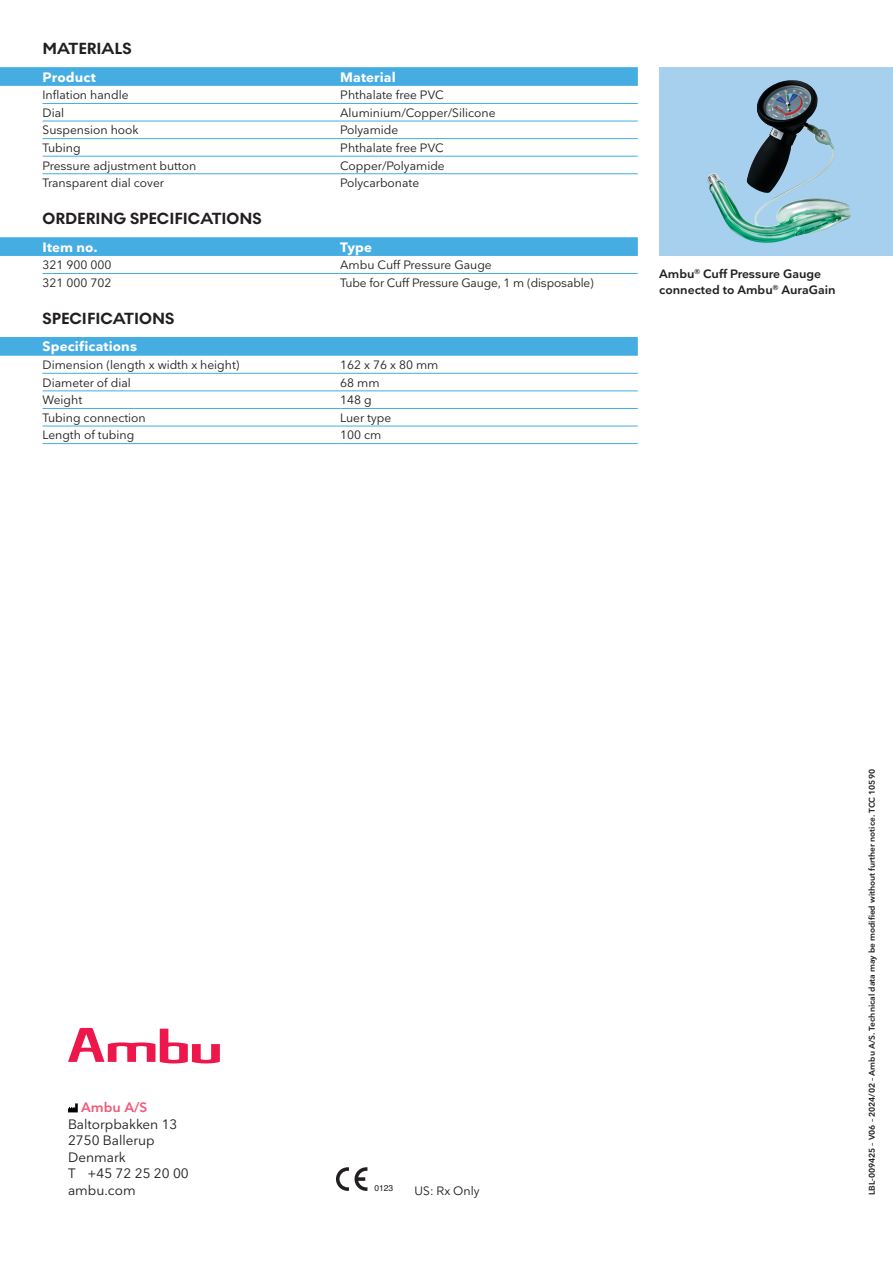
<style>
.page{position:relative;width:893px;height:1263px;background:#fff}
.page>*{position:absolute;margin:0;border:0;box-sizing:border-box;transform-origin:0 0}
.t1{font:700 16.5px "Noir No 1";color:#231f20}
.t2{font:13.5px/16.5px "Nationale";color:#231f20}
.t3{font:700 13.5px "Nationale";letter-spacing:.01em;color:#fff}
.t4{font:600 13.5px "Nationale";color:#f05b78}
.t5{font:12px "Nationale";color:#231f20}
.t6{font:600 12px/16.5px "Nationale";color:#231f20}
.t7{font:8.55px "Helvetica";color:#231f20}
.t8{font:600 8.25px "Nationale";color:#231f20}
</style>
<div class="page">
<div style="left:659px;top:67px;width:234px;height:189px;background:#a7d0ef"></div>
<svg style="left:336px;top:1167px;width:31px;height:24px"></svg>
<svg style="left:68px;top:1028px;width:152px;height:35px"></svg>
<img style="left:707px;top:80px;width:138px;height:163px">
<svg style="left:0;top:67px;width:638px;height:19px;background:#47aee2"></svg>
<hr style="left:43px;top:103px;width:297px;height:1px;background:#45ade2">
<hr style="left:340px;top:103px;width:298px;height:1px;background:#45ade2">
<hr style="left:43px;top:121px;width:297px;height:1px;background:#45ade2">
<hr style="left:340px;top:121px;width:298px;height:1px;background:#45ade2">
<hr style="left:43px;top:173px;width:297px;height:1px;background:#45ade2">
<hr style="left:340px;top:173px;width:298px;height:1px;background:#45ade2">
<hr style="left:43px;top:138px;width:297px;height:1px;background:#45ade2">
<hr style="left:340px;top:138px;width:298px;height:1px;background:#45ade2">
<hr style="left:43px;top:156px;width:297px;height:1px;background:#45ade2">
<hr style="left:340px;top:156px;width:298px;height:1px;background:#45ade2">
<div style="left:0;top:237px;width:638px;height:19px;background:#45ade2"></div>
<hr style="left:43px;top:273px;width:297px;height:1px;background:#45ade2">
<hr style="left:340px;top:273px;width:298px;height:1px;background:#45ade2">
<div style="left:0;top:337px;width:638px;height:19px;background:#45ade2"></div>
<hr style="left:43px;top:373px;width:297px;height:1px;background:#45ade2">
<hr style="left:340px;top:373px;width:298px;height:1px;background:#45ade2">
<hr style="left:43px;top:390px;width:297px;height:1px;background:#45ade2">
<hr style="left:340px;top:390px;width:298px;height:1px;background:#45ade2">
<hr style="left:43px;top:408px;width:297px;height:1px;background:#45ade2">
<hr style="left:340px;top:408px;width:298px;height:1px;background:#45ade2">
<hr style="left:43px;top:426px;width:297px;height:1px;background:#45ade2">
<hr style="left:340px;top:426px;width:298px;height:1px;background:#45ade2">
<hr style="left:43px;top:443px;width:297px;height:1px;background:#45ade2">
<hr style="left:340px;top:443px;width:298px;height:1px;background:#45ade2">
<svg style="left:68px;top:1103px;width:10px;height:9px"></svg>
<h1 class="t1" style="left:43px;top:36px;width:91px">MATERIALS</h1>
<p class="t3" style="left:43px;top:68px;width:55px">Product</p>
<p class="t3" style="left:340px;top:68px;width:57px">Material</p>
<p class="t5" style="left:43px;top:87px;width:88px">Inflation handle</p>
<p class="t5" style="left:340px;top:87px;width:105px">Phthalate free PVC</p>
<p class="t5" style="left:43px;top:105px;width:23px">Dial</p>
<p class="t5" style="left:340px;top:105px;width:157px">Aluminium/Copper/Silicone</p>
<p class="t5" style="left:43px;top:123px;width:97px">Suspension hook</p>
<p class="t5" style="left:340px;top:123px;width:60px">Polyamide</p>
<p class="t5" style="left:43px;top:140px;width:40px">Tubing</p>
<p class="t5" style="left:340px;top:140px;width:105px">Phthalate free PVC</p>
<p class="t5" style="left:43px;top:158px;width:155px">Pressure adjustment button</p>
<p class="t5" style="left:340px;top:158px;width:106px">Copper/Polyamide</p>
<p class="t5" style="left:43px;top:175px;width:123px">Transparent dial cover</p>
<p class="t5" style="left:340px;top:175px;width:81px">Polycarbonate</p>
<h1 class="t1" style="left:43px;top:206px;width:221px">ORDERING SPECIFICATIONS</h1>
<p class="t3" style="left:43px;top:238px;width:57px">Item no.</p>
<p class="t3" style="left:340px;top:238px;width:33px">Type</p>
<p class="t5" style="left:43px;top:257px;width:71px">321 900 000</p>
<p class="t5" style="left:340px;top:257px;width:153px">Ambu Cuff Pressure Gauge</p>
<p class="t5" style="left:43px;top:275px;width:71px">321 000 702</p>
<p class="t5" style="left:340px;top:275px;width:255px">Tube for Cuff Pressure Gauge, 1 m (disposable)</p>
<h1 class="t1" style="left:43px;top:306px;width:133px">SPECIFICATIONS</h1>
<p class="t3" style="left:43px;top:338px;width:96px">Specifications</p>
<p class="t5" style="left:43px;top:357px;width:199px">Dimension (length x width x height)</p>
<p class="t5" style="left:340px;top:357px;width:100px">162 x 76 x 80 mm</p>
<p class="t5" style="left:43px;top:375px;width:90px">Diameter of dial</p>
<p class="t5" style="left:340px;top:375px;width:41px">68 mm</p>
<p class="t5" style="left:43px;top:392px;width:41px">Weight</p>
<p class="t5" style="left:340px;top:392px;width:33px">148 g</p>
<p class="t5" style="left:43px;top:410px;width:105px">Tubing connection</p>
<p class="t5" style="left:340px;top:410px;width:53px">Luer type</p>
<p class="t5" style="left:43px;top:428px;width:93px">Length of tubing</p>
<p class="t5" style="left:340px;top:428px;width:43px">100 cm</p>
<p class="t6" style="left:659px;top:265px;width:178px">Ambu<sup>®</sup> Cuff Pressure Gauge connected to Ambu<sup>®</sup> AuraGain</p>
<p class="t4" style="left:81px;top:1099px;width:68px">Ambu A/S</p>
<p class="t2" style="left:68px;top:1116px;width:122px">Baltorpbakken 13<br>2750 Ballerup<br>Denmark<br>T +45 72 25 20 00 ambu.com</p>
<p class="t7" style="left:374px;top:1181px;width:20px">0123</p>
<p class="t5" style="left:415px;top:1183px;width:67px">US: Rx Only</p>
<p class="t8" style="left:867px;top:1195px;width:427px;rotate:-90deg">LBL-009425 – V06 – 2024/02 – Ambu A/S. Technical data may be modified without further notice. TCC 10590</p>
</div>
